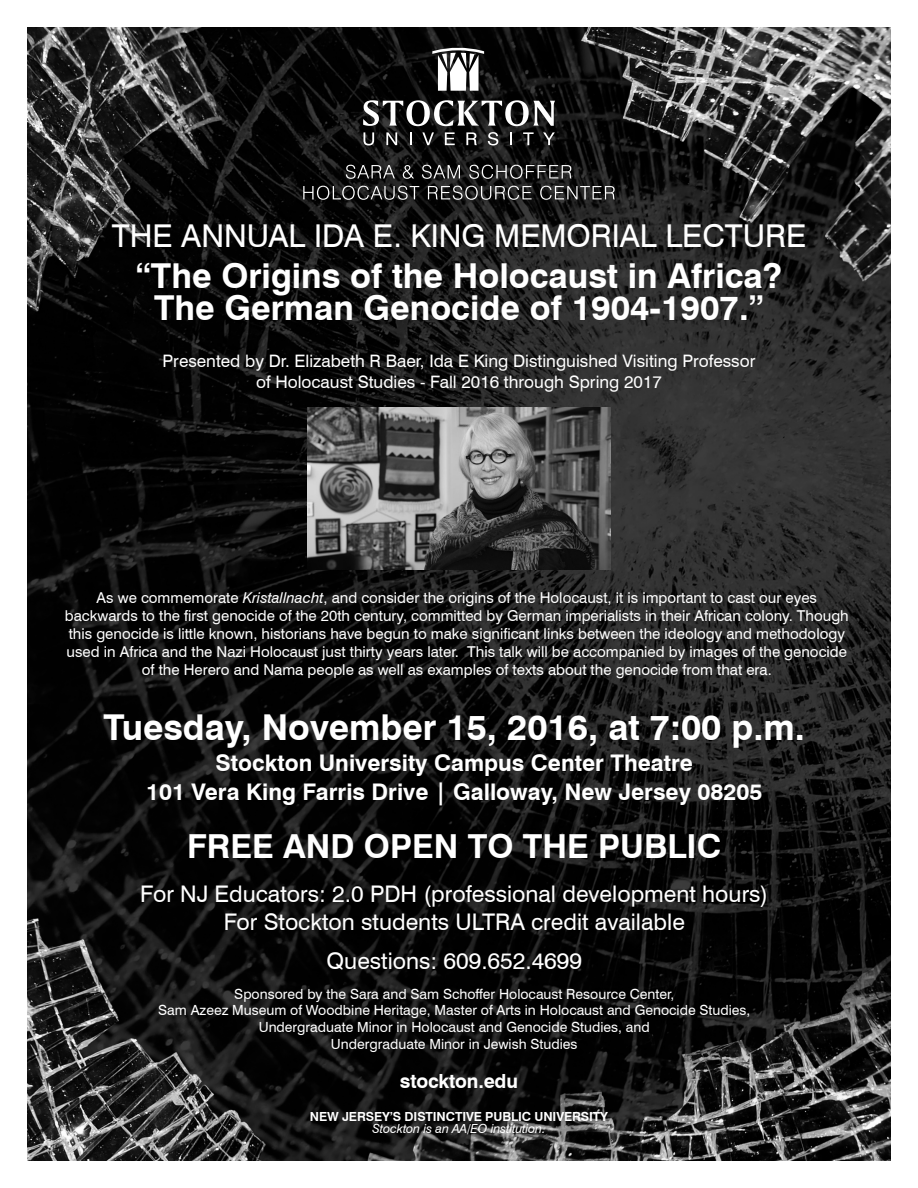
<style>
.page{position:relative;width:918px;height:1188px;background:#fff}
.page>*{position:absolute;margin:0;border:0;box-sizing:border-box;transform-origin:0 0}
.t1{font:700 35.7px "Swiss 721 BT";color:#fff}
.t2{font:700 34.35px/32.8px "Swiss 721 BT";color:#fff;text-align:center}
.t3{font:700 33.15px "Swiss 721 BT";color:#fff}
.t4{font:31.5px "Swiss 721 BT";color:#fff}
.t5{font:22.95px "Swiss 721 BT";color:#fff}
.t6{font:700 22.95px/29.1px "Swiss 721 BT";color:#fff;text-align:center}
.t7{font:700 19.5px "Swiss 721 BT";letter-spacing:-.01em;color:#fff}
.t8{font:17.1px/20.5px "Swiss 721 BT";color:#fff;text-align:center}
.t9{font:15px/18px "Swiss 721 BT";color:#fff;text-align:center}
.t10{font:13.95px/16.8px "Swiss 721 BT";color:#fff;text-align:center}
.t11{font:700 12.6px "Swiss 721 BT";letter-spacing:-.01em;color:#fff}
.t12{font:italic 12.6px "Swiss 721 BT";letter-spacing:-.01em;color:#fff}
.s1{font-style:italic}
</style>
<div class="page">
<img style="left:27px;top:27px;width:864px;height:1134px">
<svg style="left:346px;top:165px;width:49px;height:14px"></svg>
<svg style="left:403px;top:165px;width:11px;height:14px"></svg>
<svg style="left:422px;top:165px;width:38px;height:14px"></svg>
<svg style="left:469px;top:165px;width:102px;height:14px"></svg>
<svg style="left:303px;top:186px;width:116px;height:14px;background:#424242"></svg>
<svg style="left:428px;top:186px;width:104px;height:14px"></svg>
<svg style="left:540px;top:186px;width:75px;height:14px"></svg>
<svg style="left:432px;top:48px;width:52px;height:43px"></svg>
<svg style="left:363px;top:100px;width:192px;height:26px"></svg>
<svg style="left:363px;top:132px;width:11px;height:14px"></svg>
<svg style="left:386px;top:132px;width:11px;height:13px"></svg>
<svg style="left:410px;top:132px;width:1px;height:13px"></svg>
<svg style="left:422px;top:132px;width:12px;height:13px"></svg>
<svg style="left:445px;top:132px;width:10px;height:13px"></svg>
<svg style="left:466px;top:132px;width:11px;height:13px"></svg>
<svg style="left:488px;top:132px;width:10px;height:13px"></svg>
<svg style="left:510px;top:132px;width:2px;height:13px"></svg>
<svg style="left:523px;top:132px;width:11px;height:13px"></svg>
<svg style="left:543px;top:132px;width:12px;height:13px"></svg>
<img style="left:307px;top:408px;width:303px;height:162px">
<p class="t4" style="left:112px;top:217px;width:696px">THE ANNUAL IDA E. KING MEMORIAL LECTURE</p>
<p class="t2" style="left:136px;top:259px;width:648px">“The Origins of the Holocaust in Africa?<br>The German Genocide of 1904-1907.”</p>
<p class="t8" style="left:162px;top:351px;width:595px">Presented by Dr. Elizabeth R Baer, Ida E King Distinguished Visiting Professor of Holocaust Studies - Fall 2016 through Spring 2017</p>
<p class="t9" style="left:65px;top:588px;width:785px">As we commemorate <span class="s1">Kristallnacht</span>, and consider the origins of the Holocaust, it is important to cast our eyes backwards to the first genocide of the 20th century, committed by German imperialists in their African colony. Though this genocide is little known, historians have begun to make significant links between the ideology and methodology used in Africa and the Nazi Holocaust just thirty years later. This talk will be accompanied by images of the genocide of the Herero and Nama people as well as examples of texts about the genocide from that era.</p>
<p class="t1" style="left:104px;top:705px;width:703px">Tuesday, November 15, 2016, at 7:00 p.m.</p>
<p class="t6" style="left:146px;top:748px;width:618px">Stockton University Campus Center Theatre<br>101 Vera King Farris Drive | Galloway, New Jersey 08205</p>
<p class="t3" style="left:187px;top:826px;width:536px">FREE AND OPEN TO THE PUBLIC</p>
<p class="t5" style="left:140px;top:880px;width:630px">For NJ Educators: 2.0 PDH (professional development hours)</p>
<p class="t5" style="left:224px;top:908px;width:463px">For Stockton students ULTRA credit available</p>
<p class="t5" style="left:327px;top:947px;width:257px">Questions: 609.652.4699</p>
<p class="t10" style="left:158px;top:985px;width:594px">Sponsored by the Sara and Sam Schoffer Holocaust Resource Center,<br>Sam Azeez Museum of Woodbine Heritage, Master of Arts in Holocaust and Genocide Studies, Undergraduate Minor in Holocaust and Genocide Studies, and<br>Undergraduate Minor in Jewish Studies</p>
<p class="t7" style="left:400px;top:1069px;width:120px">stockton.edu</p>
<p class="t11" style="left:310px;top:1108px;width:300px">NEW JERSEY’S DISTINCTIVE PUBLIC UNIVERSITY</p>
<p class="t12" style="left:372px;top:1121px;width:175px">Stockton is an AA/EO institution.</p>
</div>
